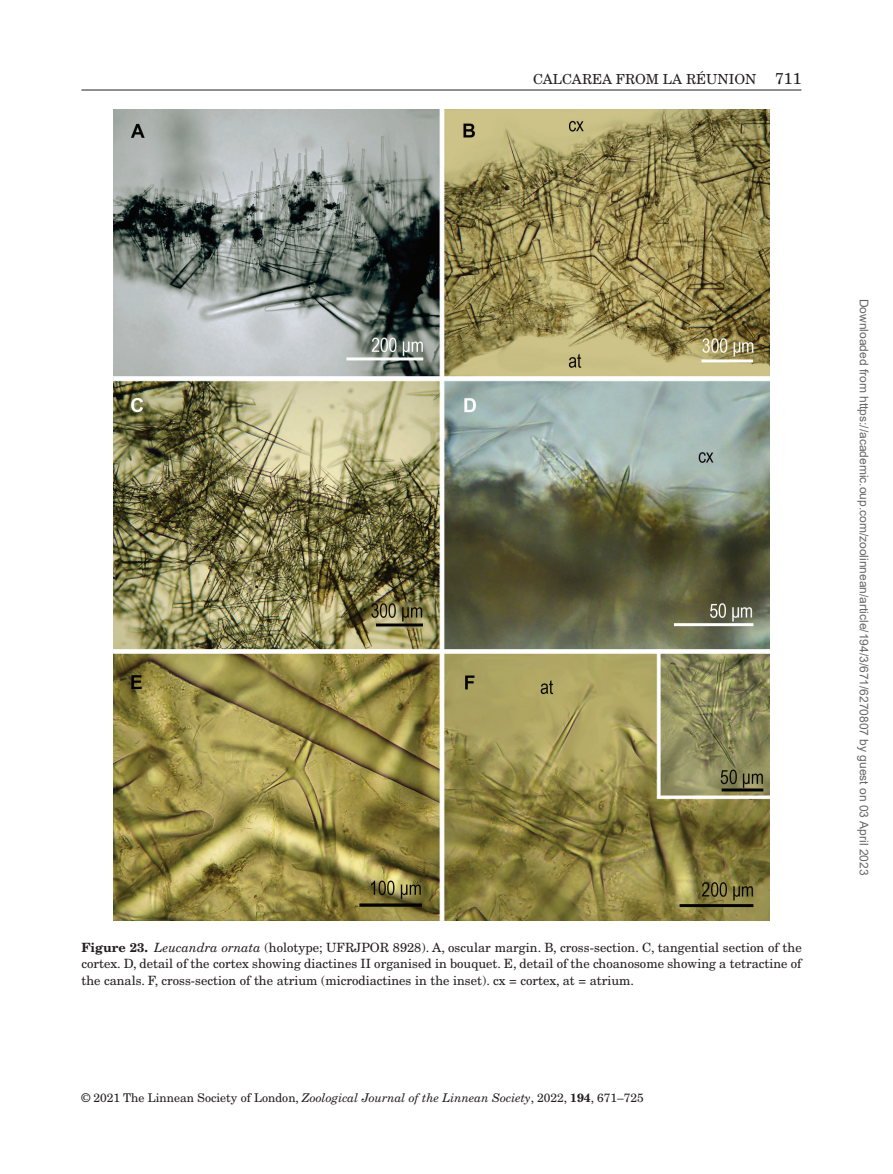
<style>
.page{position:relative;width:893px;height:1174px;background:#fff}
.page>*{position:absolute;margin:0;border:0;box-sizing:border-box;transform-origin:0 0}
.t1{font:13.8px "New Century Schlbk";color:#231f20}
.t2{font:12.75px/16.5px "New Century Schlbk";color:#231f20;text-align:justify}
.t3{font:12px "Arial";color:#666}
.t4{font:12px "New Century Schlbk";color:#231f20}
.s1{font-size:15.75px}
.s2{font-weight:700}
.s3{font-style:italic}
</style>
<div class="page">
<hr style="left:81px;top:90px;width:720px;height:1px;background:#231f20">
<img style="left:114px;top:110px;width:655px;height:810px">
<p class="t1" style="left:533px;top:70px;width:270px">CALCAREA FROM LA RÉUNION <span class="s1">711</span></p>
<p class="t2" style="left:81px;top:939px;width:722px"><span class="s2">Figure 23.</span> <span class="s3">Leucandra ornata</span> (holotype; UFRJPOR 8928). A, oscular margin. B, cross-section. C, tangential section of the cortex. D, detail of the cortex showing diactines II organised in bouquet. E, detail of the choanosome showing a tetractine of the canals. F, cross-section of the atrium (microdiactines in the inset). cx = cortex, at = atrium.</p>
<p class="t4" style="left:81px;top:1090px;width:564px">© 2021 The Linnean Society of London, <span class="s3">Zoological Journal of the Linnean Society</span>, 2022, <span class="s2">194</span>, 671–725</p>
<p class="t3" style="left:868px;top:298px;width:578px;rotate:90deg">Downloaded from https://academic.oup.com/zoolinnean/article/194/3/671/6270807 by guest on 03 April 2023</p>
</div>
